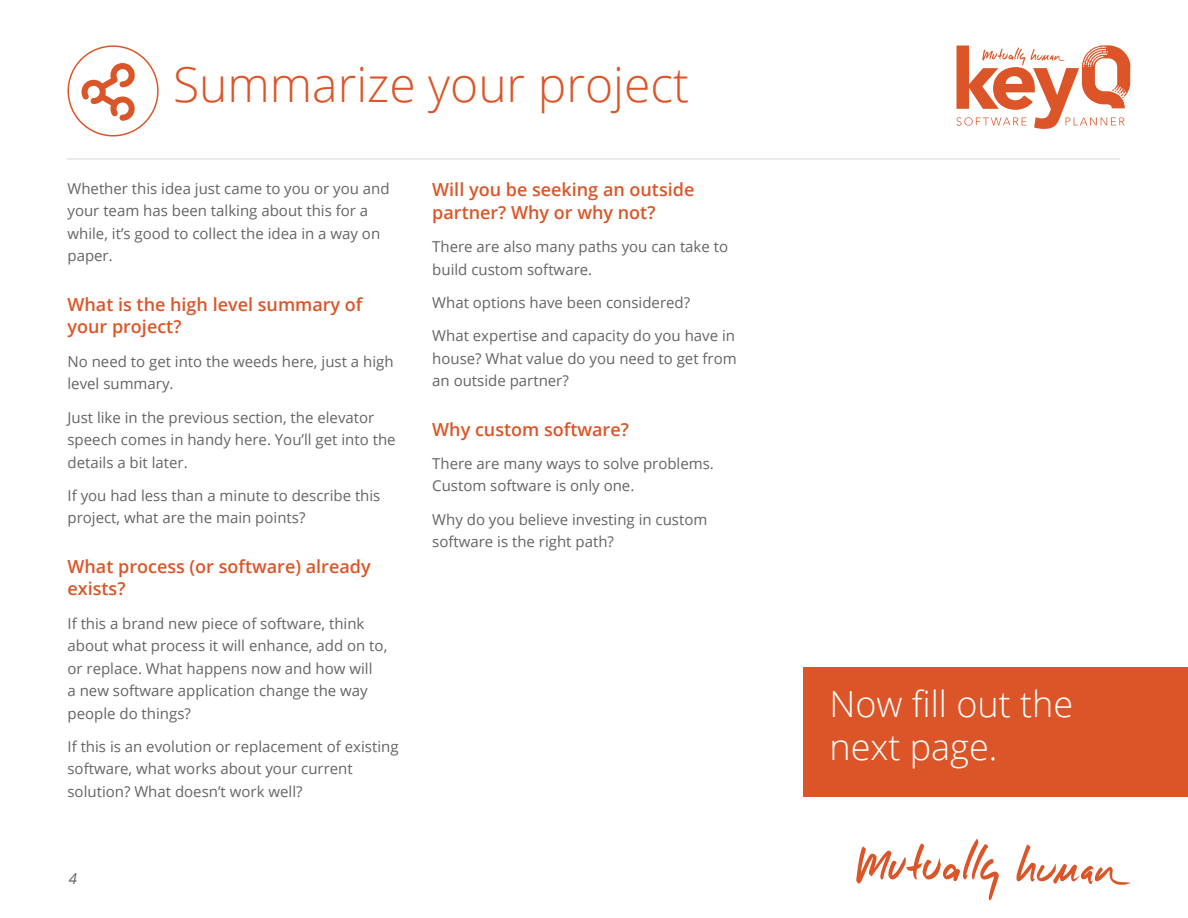
<style>
.page{position:relative;width:1188px;height:918px;background:#fff}
.page>*{position:absolute;margin:0;border:0;box-sizing:border-box;transform-origin:0 0}
.t1{font:300 48px "Open Sans";color:#db5528}
.t2{font:300 36px/43.2px "Open Sans";color:#fff}
.t3{font:600 18px/22.5px "Open Sans";color:#db5528}
.t4{font:15px/22.5px "Open Sans";color:#636466}
.t5{font:italic 15px "Open Sans";color:#636466}
</style>
<div class="page">
<svg style="left:856px;top:838px;width:143px;height:63px"></svg>
<svg style="left:1016px;top:844px;width:114px;height:41px"></svg>
<hr style="left:68px;top:158px;width:1052px;height:2px;background:#ebebec">
<svg style="left:956px;top:45px;width:174px;height:84px"></svg>
<svg style="left:81px;top:63px;width:54px;height:58px"></svg>
<div style="left:68px;top:45px;width:91px;height:92px;border:2px solid #db5528;border-radius:50%"></div>
<div style="left:804px;top:667px;width:384px;height:129px;background:#db5528"></div>
<h1 class="t1" style="left:173px;top:52px;width:518px">Summarize your project</h1>
<p class="t4" style="left:68px;top:177px;width:324px">Whether this idea just came to you or you and your team has been talking about this for a while, it’s good to collect the idea in a way on paper.</p>
<p class="t3" style="left:68px;top:293px;width:297px">What is the high level summary of your project?</p>
<p class="t4" style="left:68px;top:350px;width:328px">No need to get into the weeds here, just a high level summary.</p>
<p class="t4" style="left:68px;top:406px;width:330px">Just like in the previous section, the elevator speech comes in handy here. You’ll get into the details a bit later.</p>
<p class="t4" style="left:68px;top:484px;width:314px">If you had less than a minute to describe this project, what are the main points?</p>
<p class="t3" style="left:68px;top:555px;width:305px">What process (or software) already exists?</p>
<p class="t4" style="left:68px;top:612px;width:321px">If this a brand new piece of software, think about what process it will enhance, add on to, or replace. What happens now and how will<br>a new software application change the way people do things?</p>
<p class="t4" style="left:68px;top:735px;width:333px">If this is an evolution or replacement of existing software, what works about your current solution? What doesn’t work well?</p>
<p class="t5" style="left:69px;top:868px;width:10px">4</p>
<p class="t3" style="left:432px;top:178px;width:264px">Will you be seeking an outside partner? Why or why not?</p>
<p class="t4" style="left:432px;top:235px;width:297px">There are also many paths you can take to build custom software.</p>
<p class="t4" style="left:432px;top:291px;width:259px">What options have been considered?</p>
<p class="t4" style="left:432px;top:324px;width:306px;text-align:justify">What expertise and capacity do you have in house? What value do you need to get from an outside partner?</p>
<p class="t3" style="left:432px;top:418px;width:198px">Why custom software?</p>
<p class="t4" style="left:432px;top:452px;width:283px">There are many ways to solve problems.<br>Custom software is only one.</p>
<p class="t4" style="left:432px;top:508px;width:277px">Why do you believe investing in custom software is the right path?</p>
<h2 class="t2" style="left:829px;top:681px;width:245px">Now fill out the next page.</h2>
</div>
